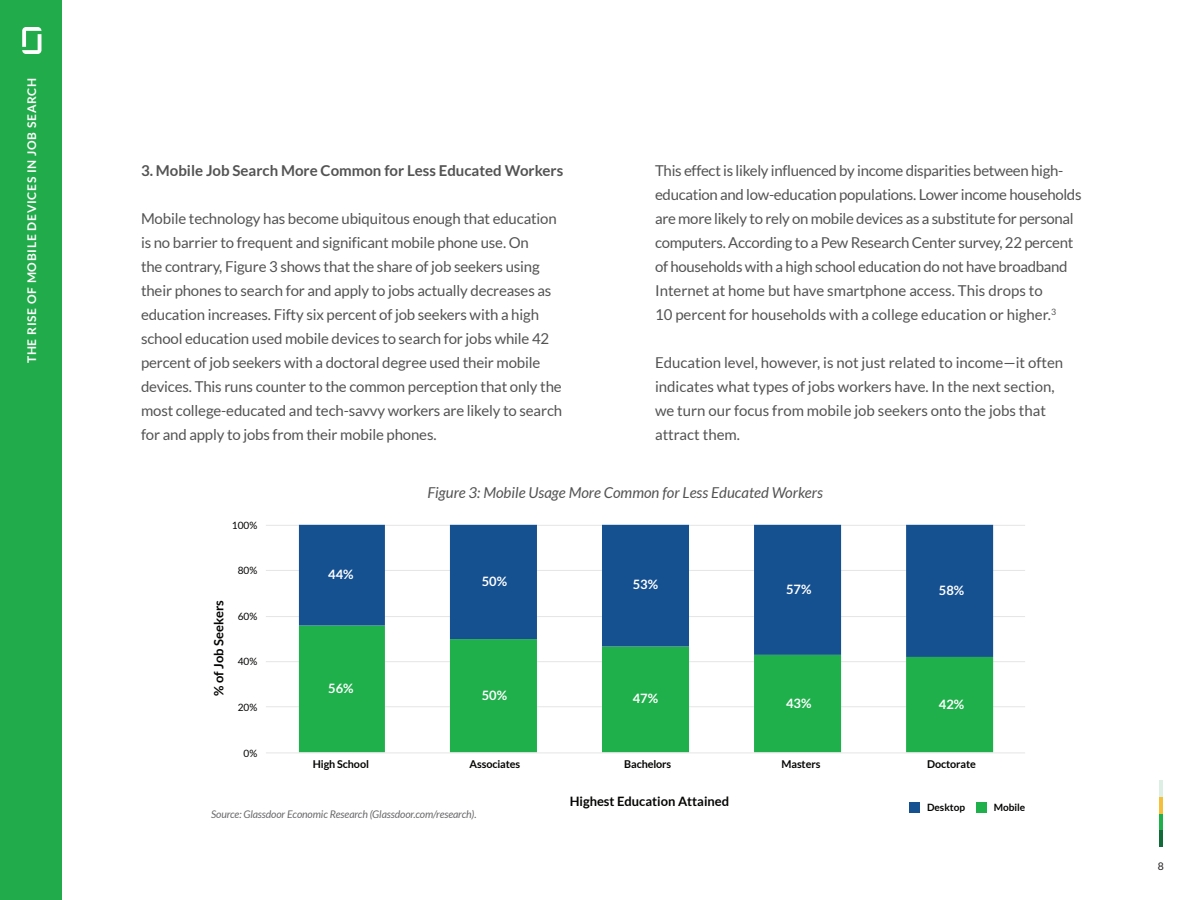
<style>
.page{position:relative;width:1200px;height:900px;background:#fff}
.page>*{position:absolute;margin:0;border:0;box-sizing:border-box;transform-origin:0 0}
.t1{font:15px/24px "Lato";letter-spacing:-.01em;color:#535353}
.t2{font:italic 15px "Lato";color:#535353}
.t3{font:700 15px "Lato";color:#535353}
.t4{font:700 12.9px "Lato";color:#040503}
.t5{font:700 12.9px "Lato";color:#fff}
.t6{font:700 12px "Lato";letter-spacing:.06em;color:#fff}
.t7{font:700 10.8px "Lato";letter-spacing:-.01em;color:#040503}
.t8{font:italic 10.5px "Lato";letter-spacing:-.01em;color:#69696c}
.t9{font:10.5px "Lato";color:#231f20}
.t10{font:10.05px "Lato";color:#040503}
.t11{font:700 10.05px "Lato";color:#040503}
</style>
<div class="page">
<div style="left:0;top:0;width:61px;height:900px;background:#22ab4a"></div>
<svg style="left:22px;top:27px;width:19px;height:27px"></svg>
<hr style="left:1159px;top:780px;width:3px;height:17px;background:#ddefe2">
<hr style="left:1159px;top:797px;width:3px;height:17px;background:#f4c03a">
<hr style="left:1159px;top:814px;width:3px;height:16px;background:#1faf4b">
<hr style="left:1159px;top:830px;width:3px;height:17px;background:#116b39">
<div style="left:909px;top:802px;width:11px;height:11px;background:#155091"></div>
<div style="left:976px;top:802px;width:11px;height:11px;background:#1fb04b"></div>
<hr style="left:266px;top:706px;width:759px;height:1px;background:#e5e5e5">
<hr style="left:266px;top:661px;width:759px;height:1px;background:#e5e5e5">
<hr style="left:266px;top:616px;width:759px;height:1px;background:#e5e5e5">
<hr style="left:266px;top:570px;width:759px;height:1px;background:#e5e5e5">
<hr style="left:266px;top:525px;width:759px;height:1px;background:#e5e5e5">
<svg style="left:299px;top:657px;width:694px;height:95px;fill:#1fb04b"></svg>
<svg style="left:299px;top:525px;width:694px;height:132px;fill:#155091"></svg>
<hr style="left:266px;top:753px;width:759px;height:1px;background:#e5e5e5">
<p class="t6" style="left:25px;top:363px;width:287px;rotate:-90deg">THE RISE OF MOBILE DEVICES IN JOB SEARCH</p>
<p class="t3" style="left:141px;top:161px;width:424px">3. Mobile Job Search More Common for Less Educated Workers</p>
<p class="t1" style="left:141px;top:206px;width:423px">Mobile technology has become ubiquitous enough that education is no barrier to frequent and significant mobile phone use. On<br>the contrary, Figure 3 shows that the share of job seekers using their phones to search for and apply to jobs actually decreases as education increases. Fifty six percent of job seekers with a high school education used mobile devices to search for jobs while 42 percent of job seekers with a doctoral degree used their mobile devices. This runs counter to the common perception that only the most college-educated and tech-savvy workers are likely to search for and apply to jobs from their mobile phones.</p>
<p class="t1" style="left:655px;top:158px;width:428px">This effect is likely influenced by income disparities between high&shy;education and low-education populations. Lower income households are more likely to rely on mobile devices as a substitute for personal computers. According to a Pew Research Center survey, 22 percent of households with a high school education do not have broadband Internet at home but have smartphone access. This drops to<br>10 percent for households with a college education or higher.<sup>3</sup></p>
<p class="t1" style="left:655px;top:350px;width:410px">Education level, however, is not just related to income—it often indicates what types of jobs workers have. In the next section, we turn our focus from mobile job seekers onto the jobs that attract them.</p>
<p class="t10" style="left:232px;top:520px;width:27px">100%</p>
<p class="t4" style="left:211px;top:696px;width:98px;rotate:-90deg">% of Job Seekers</p>
<p class="t10" style="left:238px;top:565px;width:21px">80%</p>
<p class="t10" style="left:238px;top:611px;width:21px">60%</p>
<p class="t10" style="left:238px;top:656px;width:21px">40%</p>
<p class="t10" style="left:238px;top:702px;width:21px">20%</p>
<p class="t10" style="left:244px;top:747px;width:15px">0%</p>
<p class="t5" style="left:328px;top:567px;width:27px">44%</p>
<p class="t5" style="left:328px;top:681px;width:27px">56%</p>
<p class="t2" style="left:428px;top:484px;width:397px">Figure 3: Mobile Usage More Common for Less Educated Workers</p>
<p class="t5" style="left:482px;top:574px;width:27px">50%</p>
<p class="t5" style="left:633px;top:577px;width:27px">53%</p>
<p class="t5" style="left:786px;top:582px;width:27px">57%</p>
<p class="t5" style="left:939px;top:583px;width:27px">58%</p>
<p class="t5" style="left:482px;top:688px;width:27px">50%</p>
<p class="t5" style="left:633px;top:691px;width:27px">47%</p>
<p class="t5" style="left:786px;top:695px;width:27px">43%</p>
<p class="t5" style="left:939px;top:697px;width:27px">42%</p>
<p class="t7" style="left:313px;top:758px;width:58px">High School</p>
<p class="t7" style="left:470px;top:758px;width:52px">Associates</p>
<p class="t7" style="left:624px;top:758px;width:49px">Bachelors</p>
<p class="t7" style="left:782px;top:758px;width:40px">Masters</p>
<p class="t7" style="left:927px;top:758px;width:50px">Doctorate</p>
<p class="t4" style="left:570px;top:794px;width:161px">Highest Education Attained</p>
<p class="t11" style="left:927px;top:801px;width:40px">Desktop</p>
<p class="t11" style="left:994px;top:801px;width:33px">Mobile</p>
<p class="t8" style="left:211px;top:809px;width:267px">Source: Glassdoor Economic Research (Glassdoor.com/research).</p>
<p class="t9" style="left:1158px;top:860px;width:8px">8</p>
</div>
